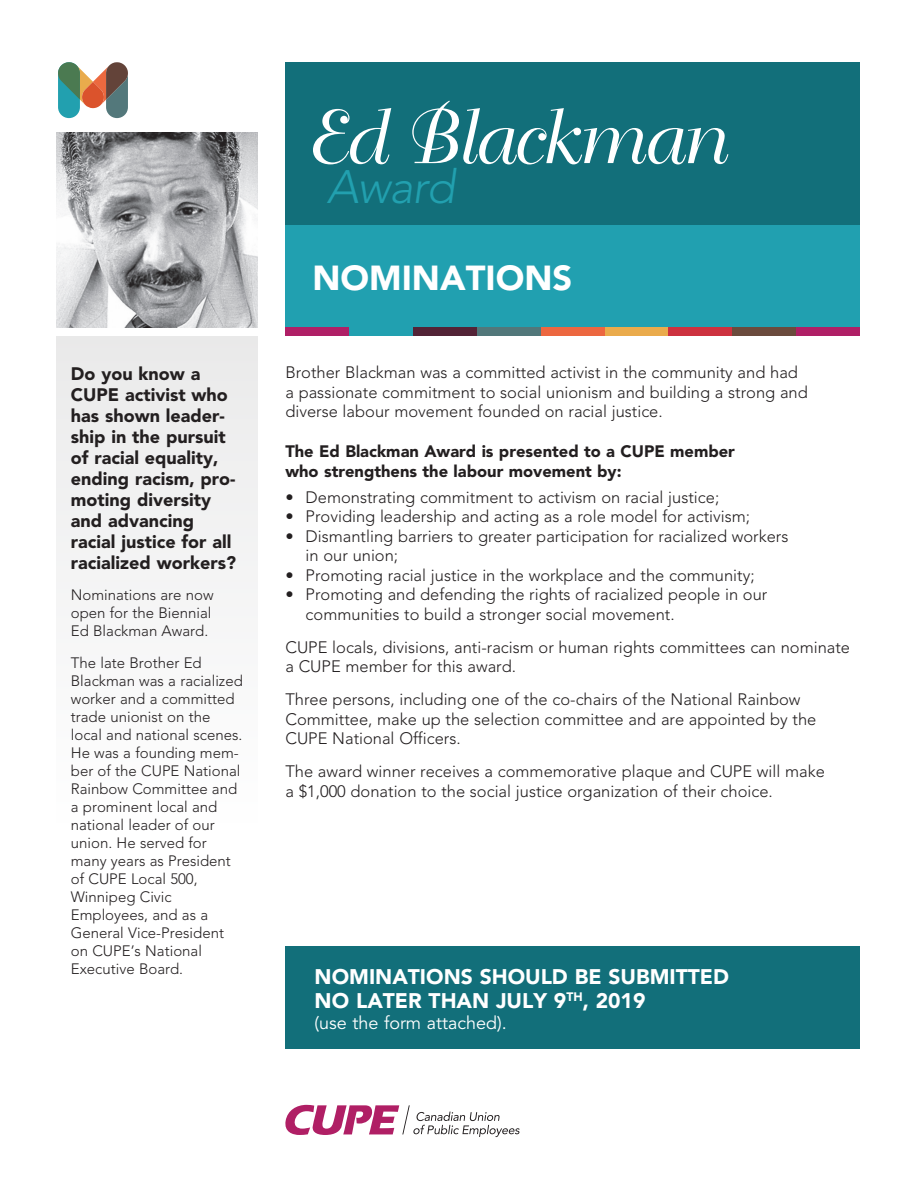
<style>
.page{position:relative;width:918px;height:1188px;background:#fff}
.page>*{position:absolute;margin:0;border:0;box-sizing:border-box;transform-origin:0 0}
.t1{font:75px "Bellevue";letter-spacing:-.025em;color:#fff}
.t2{font:italic 300 46.5px "Avenir";letter-spacing:-.025em;color:#22a0af}
.t3{font:900 34.5px "Avenir";color:#fff}
.t4{font:900 21px/24px "Avenir";color:#fff}
.t5{font:900 18px/21px "Avenir";color:#231f20}
.t6{font:18px "Avenir";color:#fff}
.t7{font:300 16.5px/19.5px "Avenir";color:#231f20}
.t8{font:900 16.5px/19.5px "Avenir";color:#231f20}
.t9{font:300 15px/18px "Avenir";color:#231f20}
</style>
<div class="page">
<div style="left:57px;top:336px;width:200px;height:489px;background:#f4f4f4"></div>
<div style="left:285px;top:947px;width:575px;height:102px;background:#126f7a"></div>
<img style="left:57px;top:132px;width:200px;height:195px">
<svg style="left:58px;top:62px;width:70px;height:56px"></svg>
<div style="left:285px;top:225px;width:575px;height:111px;background:#21a0b0"></div>
<div style="left:285px;top:62px;width:575px;height:163px;background:#126f7a"></div>
<div style="left:285px;top:327px;width:64px;height:9px;background:#af1f66"></div>
<div style="left:796px;top:327px;width:64px;height:9px;background:#af1f66"></div>
<div style="left:413px;top:327px;width:64px;height:9px;background:#532336"></div>
<div style="left:477px;top:327px;width:64px;height:9px;background:#52777a"></div>
<div style="left:541px;top:327px;width:64px;height:9px;background:#ec6740"></div>
<div style="left:605px;top:327px;width:63px;height:9px;background:#eaab4c"></div>
<div style="left:668px;top:327px;width:64px;height:9px;background:#cd323f"></div>
<div style="left:732px;top:327px;width:64px;height:9px;background:#6b4b3d"></div>
<svg style="left:285px;top:1105px;width:235px;height:32px"></svg>
<p class="t5" style="left:71px;top:363px;width:167px">Do you know a<br>CUPE activist who has shown leader&shy;ship in the pursuit of racial equality, ending racism, pro&shy;moting diversity and advancing racial justice for all racialized workers?</p>
<p class="t9" style="left:71px;top:586px;width:144px">Nominations are now open for the Biennial<br>Ed Blackman Award.</p>
<p class="t9" style="left:71px;top:653px;width:174px">The late Brother Ed<br>Blackman was a racialized worker and a committed trade unionist on the local and national scenes.<br>He was a founding mem&shy;ber of the CUPE National<br>Rainbow Committee and a prominent local and national leader of our union. He served for many years as President of CUPE Local 500,<br>Winnipeg Civic<br>Employees, and as a<br>General Vice-President on CUPE’s National<br>Executive Board.</p>
<p class="t1" style="left:303px;top:96px;width:421px">Ed Blackman</p>
<p class="t2" style="left:327px;top:159px;width:129px">Award</p>
<p class="t3" style="left:312px;top:257px;width:261px">NOMINATIONS</p>
<p class="t7" style="left:285px;top:363px;width:524px">Brother Blackman was a committed activist in the community and had a passionate commitment to social unionism and building a strong and diverse labour movement founded on racial justice.</p>
<p class="t8" style="left:285px;top:442px;width:451px">The Ed Blackman Award is presented to a CUPE member who strengthens the labour movement by:</p>
<p class="t7" style="left:285px;top:488px;width:435px">• Demonstrating commitment to activism on racial justice;</p>
<p class="t7" style="left:285px;top:507px;width:466px">• Providing leadership and acting as a role model for activism;</p>
<p class="t7" style="left:306px;top:527px;width:484px;text-indent:-20px">• Dismantling barriers to greater participation for racialized workers in our union;</p>
<p class="t7" style="left:285px;top:566px;width:471px">• Promoting racial justice in the workplace and the community;</p>
<p class="t7" style="left:306px;top:585px;width:463px;text-indent:-20px">• Promoting and defending the rights of racialized people in our communities to build a stronger social movement.</p>
<p class="t7" style="left:285px;top:638px;width:566px">CUPE locals, divisions, anti-racism or human rights committees can nominate a CUPE member for this award.</p>
<p class="t7" style="left:285px;top:690px;width:533px">Three persons, including one of the co-chairs of the National Rainbow<br>Committee, make up the selection committee and are appointed by the<br>CUPE National Officers.</p>
<p class="t7" style="left:285px;top:762px;width:541px">The award winner receives a commemorative plaque and CUPE will make a $1,000 donation to the social justice organization of their choice.</p>
<p class="t4" style="left:315px;top:964px;width:416px">NOMINATIONS SHOULD BE SUBMITTED<br>NO LATER THAN JULY 9<sup>TH</sup>, 2019</p>
<p class="t6" style="left:315px;top:1012px;width:194px">(use the form attached).</p>
</div>
